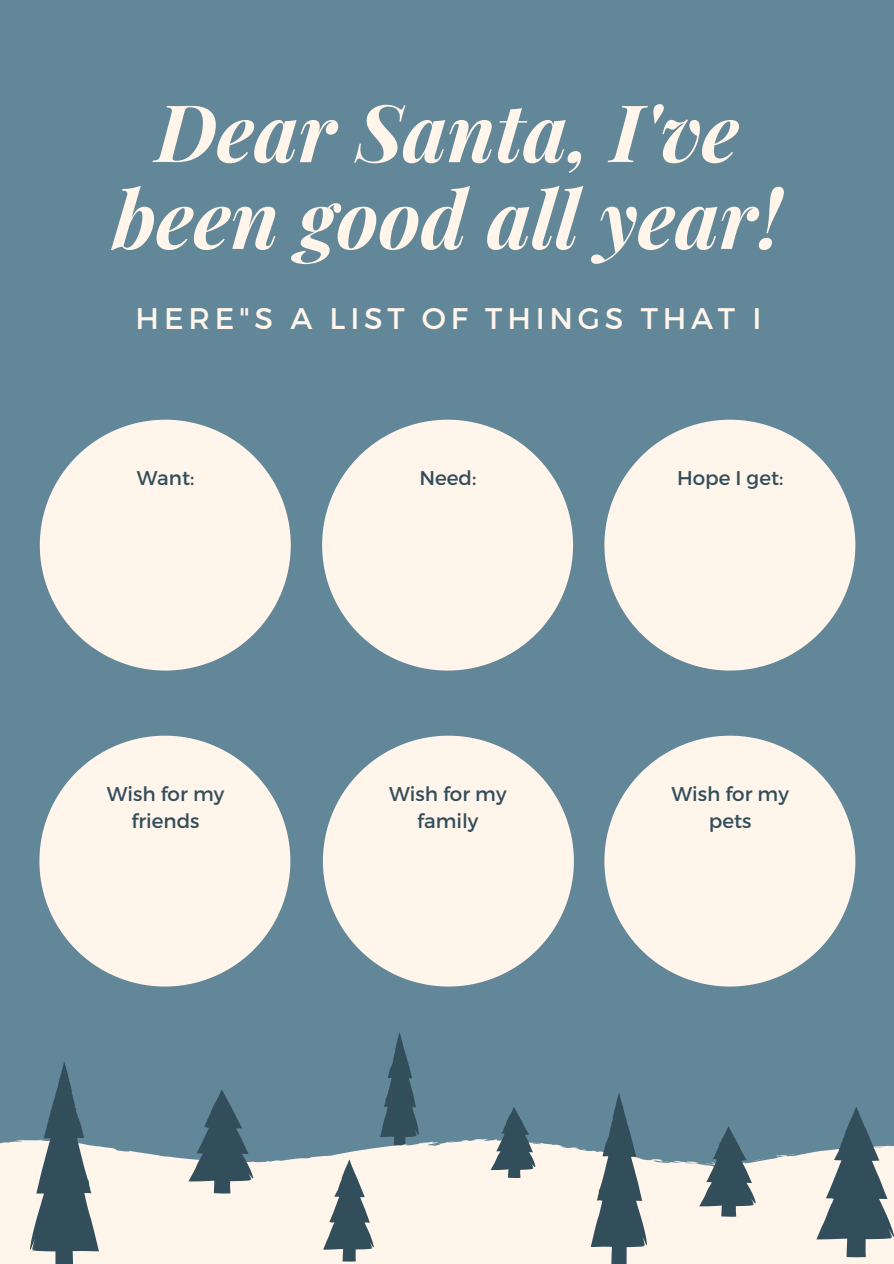
<style>
.page{position:relative;width:894px;height:1264px;background:#fff}
.page>*{position:absolute;margin:0;border:0;box-sizing:border-box;transform-origin:0 0}
.t1{font:italic 700 79.5px/86.7px "Playfair Display";color:#fff5eb;text-align:center}
.t2{font:29.85px "Montserrat";letter-spacing:.16em;color:#fff5eb}
.t3{font:19.8px/27px "Montserrat";color:#324e5b;text-align:center}
</style>
<div class="page">
<div style="left:0;top:0;width:893px;height:1263px;background:#628798"></div>
<svg style="left:40px;top:419px;width:251px;height:251px;fill:#fff5eb"></svg>
<svg style="left:322px;top:419px;width:251px;height:251px;fill:#fff5eb"></svg>
<svg style="left:604px;top:419px;width:251px;height:251px;fill:#fff5eb"></svg>
<svg style="left:39px;top:735px;width:251px;height:251px;fill:#fff5eb"></svg>
<svg style="left:323px;top:735px;width:250px;height:251px;fill:#fff5eb"></svg>
<svg style="left:604px;top:735px;width:251px;height:251px;fill:#fff5eb"></svg>
<svg style="left:381px;top:1032px;width:38px;height:101px"></svg>
<svg style="left:0;top:1138px;width:893px;height:125px;background:#efeae2"></svg>
<svg style="left:188px;top:1090px;width:69px;height:103px"></svg>
<svg style="left:323px;top:1159px;width:54px;height:102px;background:#9ea6a6"></svg>
<svg style="left:816px;top:1107px;width:77px;height:150px"></svg>
<svg style="left:490px;top:1107px;width:48px;height:70px"></svg>
<svg style="left:699px;top:1126px;width:67px;height:90px"></svg>
<svg style="left:580px;top:1093px;width:70px;height:170px"></svg>
<svg style="left:26px;top:1062px;width:73px;height:201px"></svg>
<p class="t1" style="left:113px;top:86px;width:670px">Dear Santa, I've been good all year!</p>
<p class="t2" style="left:136px;top:299px;width:627px">HERE"S A LIST OF THINGS THAT I</p>
<p class="t3" style="left:137px;top:463px;width:59px">Want:</p>
<p class="t3" style="left:419px;top:463px;width:58px">Need:</p>
<p class="t3" style="left:677px;top:463px;width:108px">Hope I get:</p>
<p class="t3" style="left:107px;top:779px;width:119px">Wish for my friends</p>
<p class="t3" style="left:389px;top:779px;width:119px">Wish for my family</p>
<p class="t3" style="left:671px;top:779px;width:119px">Wish for my pets</p>
</div>
